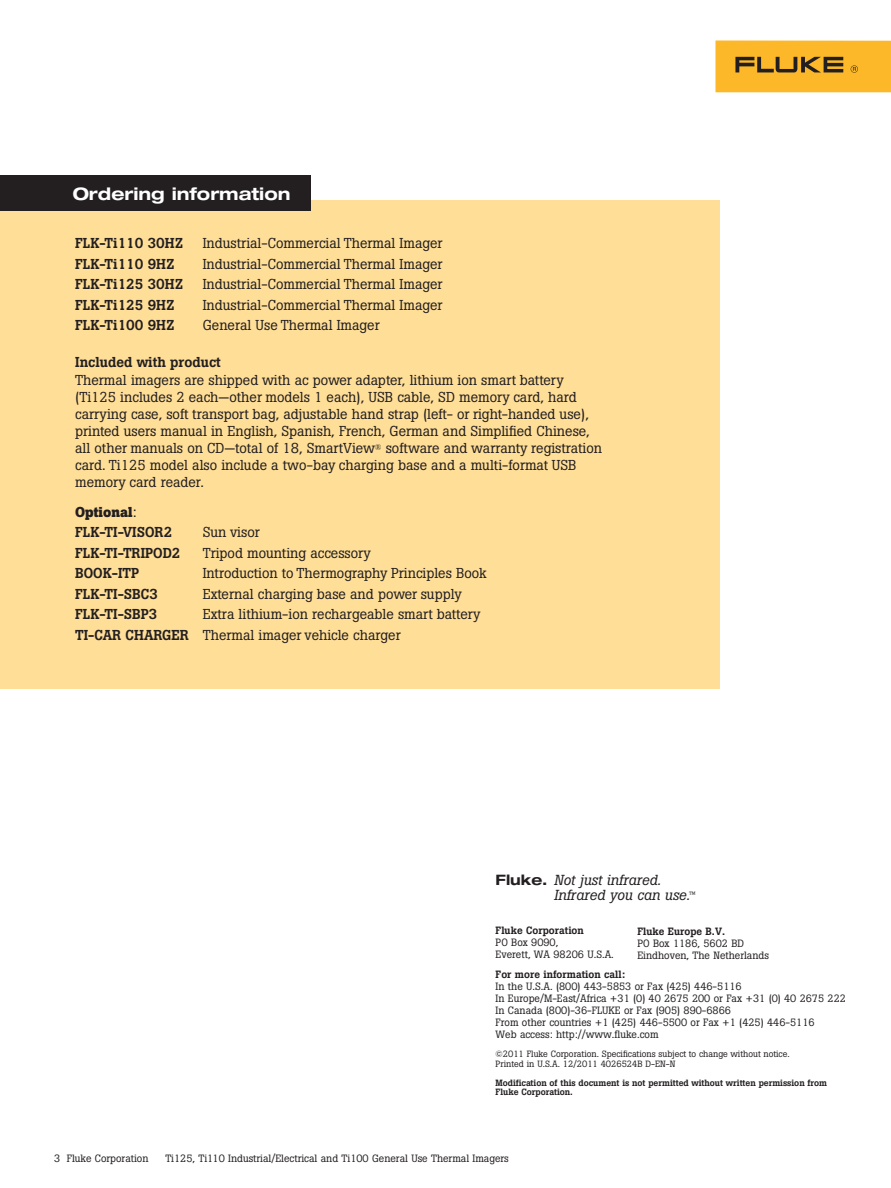
<style>
.page{position:relative;width:891px;height:1188px;background:#fff}
.page>*{position:absolute;margin:0;border:0;box-sizing:border-box;transform-origin:0 0}
.t1{font:700 expanded 17.25px "Helvetica Neue LT Std";color:#fff}
.t2{font:italic 14.4px/14.4px "Boton Pro";color:#231f20}
.t3{font:14.25px/17.1px "Boton Pro";color:#231f20}
.t4{font:500 14.25px/20.4px "Boton Pro";color:#231f20}
.t5{font:10.5px/12px "Boton Pro";color:#231f20}
.t6{font:500 10.5px "Boton Pro";color:#231f20}
.t7{font:9px/9.8px "Boton Pro";color:#231f20}
.t8{font:500 9px/9.8px "Boton Pro";letter-spacing:-.005em;color:#231f20}
.s1{font-weight:700}
.s2{font-weight:400}
.s3{font-weight:500}
.s4{font-family:"Helvetica Neue LT Std";font-weight:700;font-style:normal;font-stretch:expanded}
.s5{font-style:normal;font-size:9px}
</style>
<div class="page">
<div style="left:716px;top:40px;width:175px;height:52px;background:#fcb828"></div>
<svg style="left:735px;top:57px;width:108px;height:15px"></svg>
<svg style="left:851px;top:65px;width:7px;height:8px"></svg>
<div style="left:0;top:200px;width:719px;height:488px;background:#ffde97"></div>
<div style="left:0;top:176px;width:310px;height:36px;background:#231f20"></div>
<p class="t1" style="left:73px;top:183px;width:219px">Ordering information</p>
<p class="t4" style="left:75px;top:233px;width:109px">FLK-Ti110 30HZ</p>
<p class="t3" style="left:203px;top:235px;width:241px">Industrial-Commercial Thermal Imager</p>
<p class="t4" style="left:75px;top:254px;width:101px">FLK-Ti110 9HZ</p>
<p class="t3" style="left:203px;top:255px;width:241px">Industrial-Commercial Thermal Imager</p>
<p class="t4" style="left:75px;top:274px;width:109px">FLK-Ti125 30HZ</p>
<p class="t3" style="left:203px;top:276px;width:241px">Industrial-Commercial Thermal Imager</p>
<p class="t4" style="left:75px;top:294px;width:101px">FLK-Ti125 9HZ</p>
<p class="t3" style="left:203px;top:296px;width:241px">Industrial-Commercial Thermal Imager</p>
<p class="t4" style="left:75px;top:315px;width:101px">FLK-Ti100 9HZ</p>
<p class="t3" style="left:203px;top:316px;width:179px">General Use Thermal Imager</p>
<p class="t4" style="left:75px;top:352px;width:147px">Included with product</p>
<p class="t3" style="left:75px;top:371px;width:528px">Thermal imagers are shipped with ac power adapter, lithium ion smart battery (Ti125 includes 2 each—other models 1 each), USB cable, SD memory card, hard carrying case, soft transport bag, adjustable hand strap (left- or right-handed use), printed users manual in English, Spanish, French, German and Simplified Chinese, all other manuals on CD—total of 18, SmartView<sup>®</sup> software and warranty registration card. Ti125 model also include a two-bay charging base and a multi-format USB memory card reader.</p>
<p class="t4" style="left:75px;top:502px;width:99px"><span class="s1">Optional</span><span class="s2">:<br></span>FLK-TI-VISOR2</p>
<p class="t3" style="left:203px;top:524px;width:59px">Sun visor</p>
<p class="t4" style="left:75px;top:543px;width:107px">FLK-TI-TRIPOD2</p>
<p class="t3" style="left:203px;top:544px;width:170px">Tripod mounting accessory</p>
<p class="t4" style="left:75px;top:563px;width:65px">BOOK-ITP</p>
<p class="t3" style="left:203px;top:565px;width:286px">Introduction to Thermography Principles Book</p>
<p class="t4" style="left:75px;top:584px;width:84px">FLK-TI-SBC3</p>
<p class="t3" style="left:203px;top:585px;width:261px">External charging base and power supply</p>
<p class="t4" style="left:75px;top:604px;width:84px">FLK-TI-SBP3</p>
<p class="t3" style="left:75px;top:604px;width:407px;line-height:20.4px;text-indent:127px">Extra lithium-ion rechargeable smart battery<br><span class="s3">TI-CAR CHARGER</span> Thermal imager vehicle charger</p>
<p class="t2" style="left:554px;top:873px;width:143px;text-indent:-58px"><span class="s4">Fluke.</span> Not just infrared.<br>Infrared you can use.<span class="s5">™</span></p>
<p class="t6" style="left:637px;top:924px;width:89px">Fluke Europe B.V.</p>
<p class="t5" style="left:637px;top:937px;width:133px">PO Box 1186, 5602 BD<br>Eindhoven, The Netherlands</p>
<p class="t6" style="left:496px;top:968px;width:131px">For more information call:</p>
<p class="t5" style="left:496px;top:981px;width:352px">In the U.S.A. (800) 443-5853 or Fax (425) 446-5116<br>In Europe/M-East/Africa +31 (0) 40 2675 200 or Fax +31 (0) 40 2675 222<br>In Canada (800)-36-FLUKE or Fax (905) 890-6866<br>From other countries +1 (425) 446-5500 or Fax +1 (425) 446-5116<br>Web access: http://www.fluke.com</p>
<p class="t7" style="left:496px;top:1049px;width:296px">©2011 Fluke Corporation. Specifications subject to change without notice.<br>Printed in U.S.A. 12/2011 4026524B D-EN-N</p>
<p class="t8" style="left:496px;top:1078px;width:333px">Modification of this document is not permitted without written permission from<br>Fluke Corporation.</p>
<p class="t6" style="left:496px;top:924px;width:90px">Fluke Corporation</p>
<p class="t5" style="left:496px;top:937px;width:120px">PO Box 9090,<br>Everett, WA 98206 U.S.A.</p>
<p class="t5" style="left:54px;top:1152px;width:96px">3 Fluke Corporation</p>
<p class="t5" style="left:165px;top:1152px;width:345px">Ti125, Ti110 Industrial/Electrical and Ti100 General Use Thermal Imagers</p>
</div>
